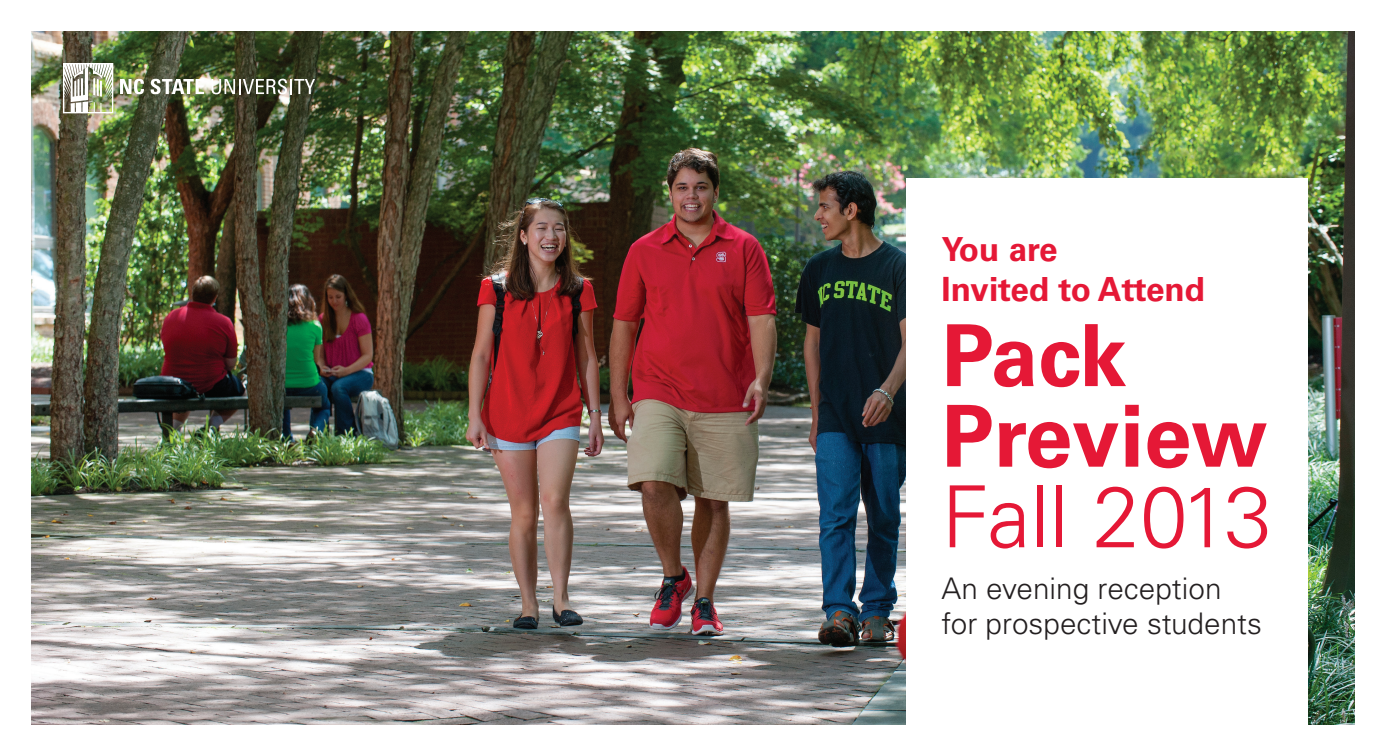
<style>
.page{position:relative;width:1386px;height:756px;background:#fff}
.page>*{position:absolute;margin:0;border:0;box-sizing:border-box;transform-origin:0 0}
.t1{font:700 85.75px "Univers LT Std";color:#e51836}
.t2{font:300 85.75px "Univers LT Std";letter-spacing:-.01em;color:#e51836}
.t3{font:700 33.25px "Univers LT Std";color:#e51836}
.t4{font:300 29.75px "Univers LT Std";color:#231f20}
</style>
<div class="page">
<img style="left:32px;top:32px;width:1322px;height:692px">
<svg style="left:120px;top:79px;width:24px;height:15px"></svg>
<svg style="left:150px;top:79px;width:54px;height:15px"></svg>
<svg style="left:211px;top:79px;width:104px;height:15px"></svg>
<img style="left:63px;top:63px;width:50px;height:50px">
<div style="left:906px;top:179px;width:402px;height:577px;background:#fff"></div>
<p class="t3" style="left:942px;top:230px;width:117px">You are</p>
<p class="t3" style="left:942px;top:270px;width:265px">Invited to Attend</p>
<p class="t1" style="left:942px;top:306px;width:187px">Pack</p>
<p class="t1" style="left:942px;top:386px;width:328px">Preview</p>
<p class="t2" style="left:942px;top:465px;width:332px">Fall 2013</p>
<p class="t4" style="left:942px;top:570px;width:281px">An evening reception</p>
<p class="t4" style="left:942px;top:606px;width:322px">for prospective students</p>
</div>
